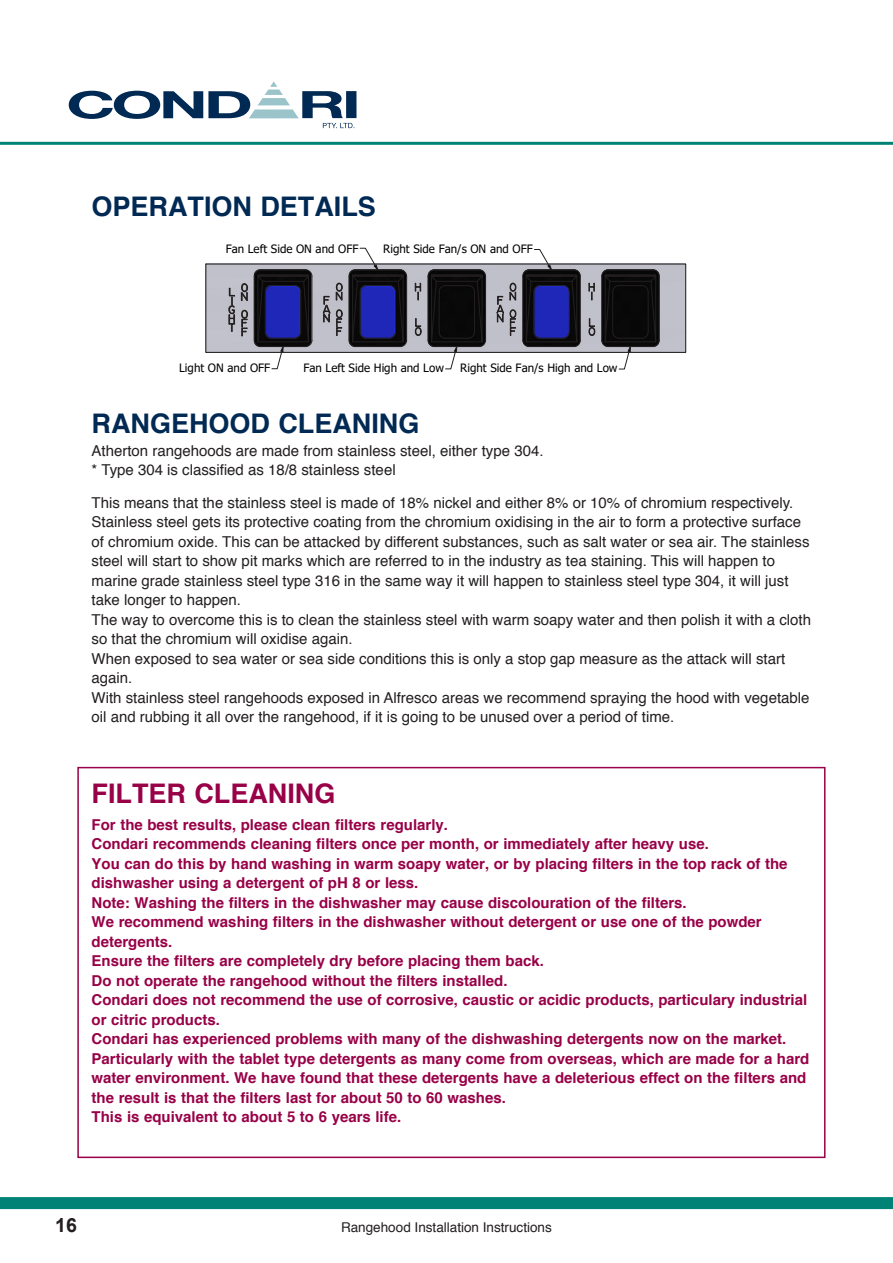
<style>
.page{position:relative;width:893px;height:1263px;background:#fff}
.page>*{position:absolute;margin:0;border:0;box-sizing:border-box;transform-origin:0 0}
.t1{font:700 27px "Helvetica";color:#002953}
.t2{font:700 27px "Helvetica";color:#980047}
.t3{font:700 19.5px "Arial";color:#231f20}
.t4{font:15px/19.5px "Helvetica";color:#231f20}
.Text{font:700 15px/19.5px "Helvetica";color:#980047}
.t5{font:13.5px "Helvetica";color:#231f20}
.t6{font:11.55px "Tahoma";letter-spacing:-.005em;color:#000}
</style>
<div class="page">
<div style="left:0;top:1197px;width:893px;height:12px;background:#008376"></div>
<hr style="left:0;top:142px;width:893px;height:3px;background:#008376">
<svg style="left:69px;top:81px;width:286px;height:47px"></svg>
<div style="left:346px;top:91px;width:10px;height:27px;background:#002953"></div>
<div style="left:77px;top:767px;width:748px;height:391px;border:2px solid #980047"></div>
<svg style="left:205px;top:247px;width:482px;height:123px"></svg>
<svg style="left:228px;top:269px;width:85px;height:100px"></svg>
<svg style="left:322px;top:248px;width:86px;height:120px"></svg>
<svg style="left:496px;top:249px;width:85px;height:119px"></svg>
<svg style="left:414px;top:269px;width:73px;height:100px"></svg>
<svg style="left:587px;top:269px;width:73px;height:101px"></svg>
<p class="t1" style="left:92px;top:190px;width:286px">OPERATION DETAILS</p>
<p class="t6" style="left:226px;top:241px;width:134px">Fan Left Side ON and OFF</p>
<p class="t6" style="left:383px;top:241px;width:151px">Right Side Fan/s ON and OFF</p>
<p class="t6" style="left:179px;top:360px;width:93px">Light ON and OFF</p>
<p class="t6" style="left:303px;top:360px;width:142px">Fan Left Side High and Low</p>
<p class="t6" style="left:460px;top:360px;width:159px">Right Side Fan/s High and Low</p>
<p class="t1" style="left:92px;top:407px;width:329px">RANGEHOOD CLEANING</p>
<p class="t4" style="left:92px;top:441px;width:453px">Atherton rangehoods are made from stainless steel, either type 304.</p>
<p class="t4" style="left:92px;top:461px;width:306px">* Type 304 is classified as 18/8 stainless steel</p>
<p class="t4" style="left:92px;top:493px;width:703px">This means that the stainless steel is made of 18% nickel and either 8% or 10% of chromium respectively.</p>
<p class="t4" style="left:92px;top:513px;width:719px">Stainless steel gets its protective coating from the chromium oxidising in the air to form a protective surface of chromium oxide. This can be attacked by different substances, such as salt water or sea air. The stainless steel will start to show pit marks which are referred to in the industry as tea staining. This will happen to marine grade stainless steel type 316 in the same way it will happen to stainless steel type 304, it will just take longer to happen.</p>
<p class="t4" style="left:92px;top:610px;width:721px">The way to overcome this is to clean the stainless steel with warm soapy water and then polish it with a cloth so that the chromium will oxidise again.</p>
<p class="t4" style="left:92px;top:649px;width:695px">When exposed to sea water or sea side conditions this is only a stop gap measure as the attack will start again.</p>
<p class="t4" style="left:92px;top:688px;width:719px">With stainless steel rangehoods exposed in Alfresco areas we recommend spraying the hood with vegetable oil and rubbing it all over the rangehood, if it is going to be unused over a period of time.</p>
<p class="t2" style="left:92px;top:777px;width:245px">FILTER CLEANING</p>
<p class="Text" style="left:92px;top:814px;width:619px">For the best results, please clean filters regularly.<br>Condari recommends cleaning filters once per month, or immediately after heavy use.</p>
<p class="Text" style="left:92px;top:853px;width:697px">You can do this by hand washing in warm soapy water, or by placing filters in the top rack of the dishwasher using a detergent of pH 8 or less.</p>
<p class="Text" style="left:92px;top:892px;width:597px">Note: Washing the filters in the dishwasher may cause discolouration of the filters.</p>
<p class="Text" style="left:92px;top:912px;width:672px">We recommend washing filters in the dishwasher without detergent or use one of the powder detergents.</p>
<p class="Text" style="left:92px;top:951px;width:454px">Ensure the filters are completely dry before placing them back.</p>
<p class="Text" style="left:92px;top:970px;width:417px">Do not operate the rangehood without the filters installed.</p>
<p class="Text" style="left:92px;top:990px;width:717px">Condari does not recommend the use of corrosive, caustic or acidic products, particulary industrial or citric products.</p>
<p class="Text" style="left:92px;top:1029px;width:719px">Condari has experienced problems with many of the dishwashing detergents now on the market.<br>Particularly with the tablet type detergents as many come from overseas, which are made for a hard water environment. We have found that these detergents have a deleterious effect on the filters and the result is that the filters last for about 50 to 60 washes.</p>
<p class="Text" style="left:92px;top:1107px;width:311px">This is equivalent to about 5 to 6 years life.</p>
<h2 class="t3" style="left:55px;top:1211px;width:23px">16</h2>
<p class="t5" style="left:341px;top:1217px;width:212px">Rangehood Installation Instructions</p>
</div>
